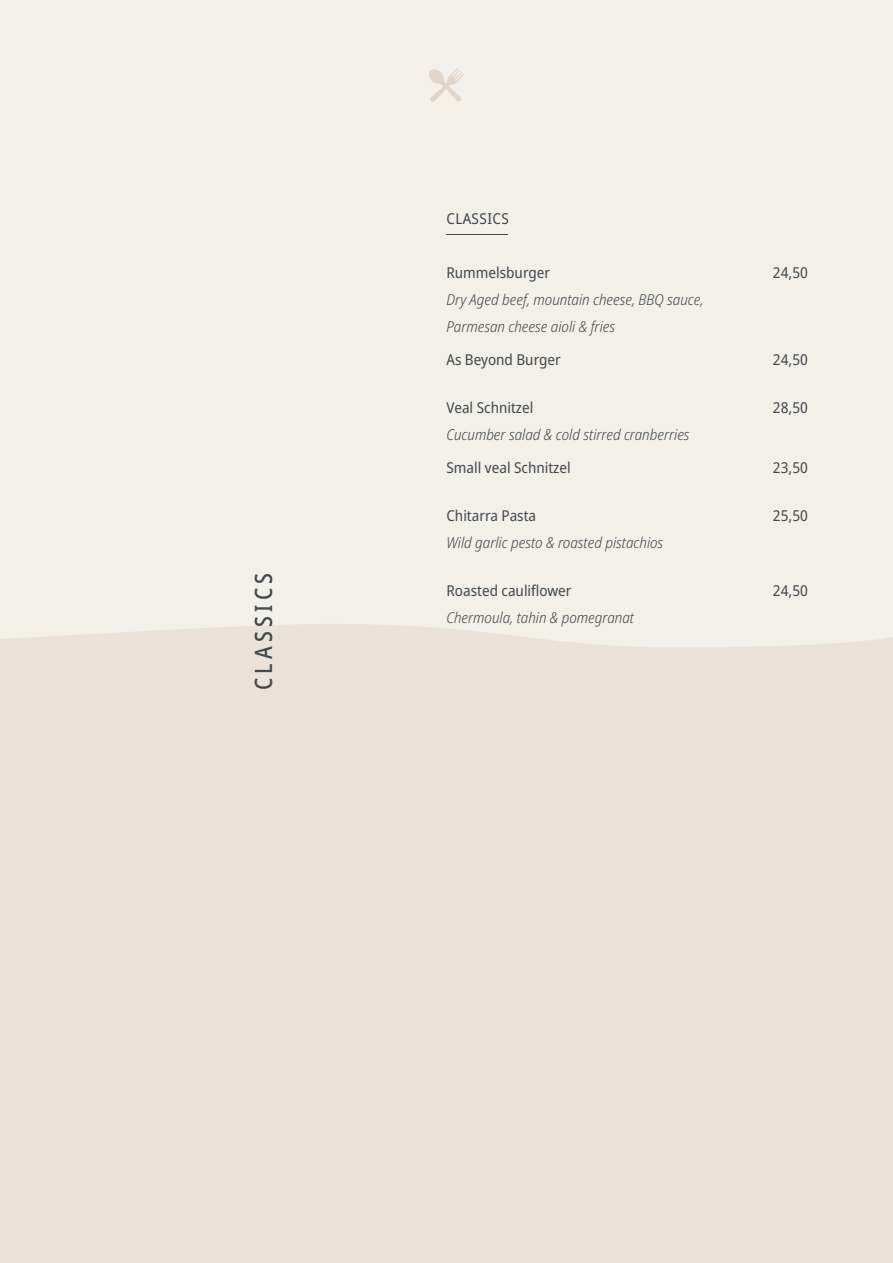
<style>
.page{position:relative;width:893px;height:1263px;background:#f3f0ea}
.page>*{position:absolute;margin:0;border:0;box-sizing:border-box;transform-origin:0 0}
.t1{font:500 semi-condensed 24px "Noto Sans";letter-spacing:.2em;color:#41494e;scale:.9 1}
.t2{font:italic 300 semi-condensed 15px/27px "Noto Sans";color:#41494e}
.t3{font:semi-condensed 15px "Noto Sans";color:#41494e}
.t4{font:semi-condensed 15px "Noto Sans";letter-spacing:.025em;color:#41494e}
</style>
<div class="page">
<div style="left:0;top:624px;width:893px;height:639px;background:#eae2d9"></div>
<svg style="left:429px;top:68px;width:35px;height:34px"></svg>
<hr style="left:447px;top:234px;width:61px;height:1px;background:#41494e">
<h1 class="t1" style="left:247px;top:690px;width:132px;rotate:-90deg">CLASSICS</h1>
<p class="t4" style="left:446px;top:208px;width:64px">CLASSICS</p>
<p class="t3" style="left:446px;top:262px;width:105px">Rummelsburger</p>
<p class="t3" style="left:773px;top:262px;width:36px">24,50</p>
<p class="t2" style="left:446px;top:286px;width:259px">Dry Aged beef, mountain cheese, BBQ sauce,<br>Parmesan cheese aioli &amp; fries</p>
<p class="t3" style="left:446px;top:349px;width:116px">As Beyond Burger</p>
<p class="t3" style="left:773px;top:349px;width:36px">24,50</p>
<p class="t3" style="left:446px;top:397px;width:88px">Veal Schnitzel</p>
<p class="t3" style="left:773px;top:397px;width:36px">28,50</p>
<p class="t2" style="left:446px;top:421px;width:245px">Cucumber salad &amp; cold stirred cranberries</p>
<p class="t3" style="left:446px;top:457px;width:126px">Small veal Schnitzel</p>
<p class="t3" style="left:773px;top:457px;width:36px">23,50</p>
<p class="t3" style="left:446px;top:505px;width:91px">Chitarra Pasta</p>
<p class="t3" style="left:773px;top:505px;width:36px">25,50</p>
<p class="t2" style="left:446px;top:529px;width:218px">Wild garlic pesto &amp; roasted pistachios</p>
<p class="t3" style="left:446px;top:580px;width:126px">Roasted cauliflower</p>
<p class="t3" style="left:773px;top:580px;width:36px">24,50</p>
<p class="t2" style="left:446px;top:604px;width:189px">Chermoula, tahin &amp; pomegranat</p>
</div>
